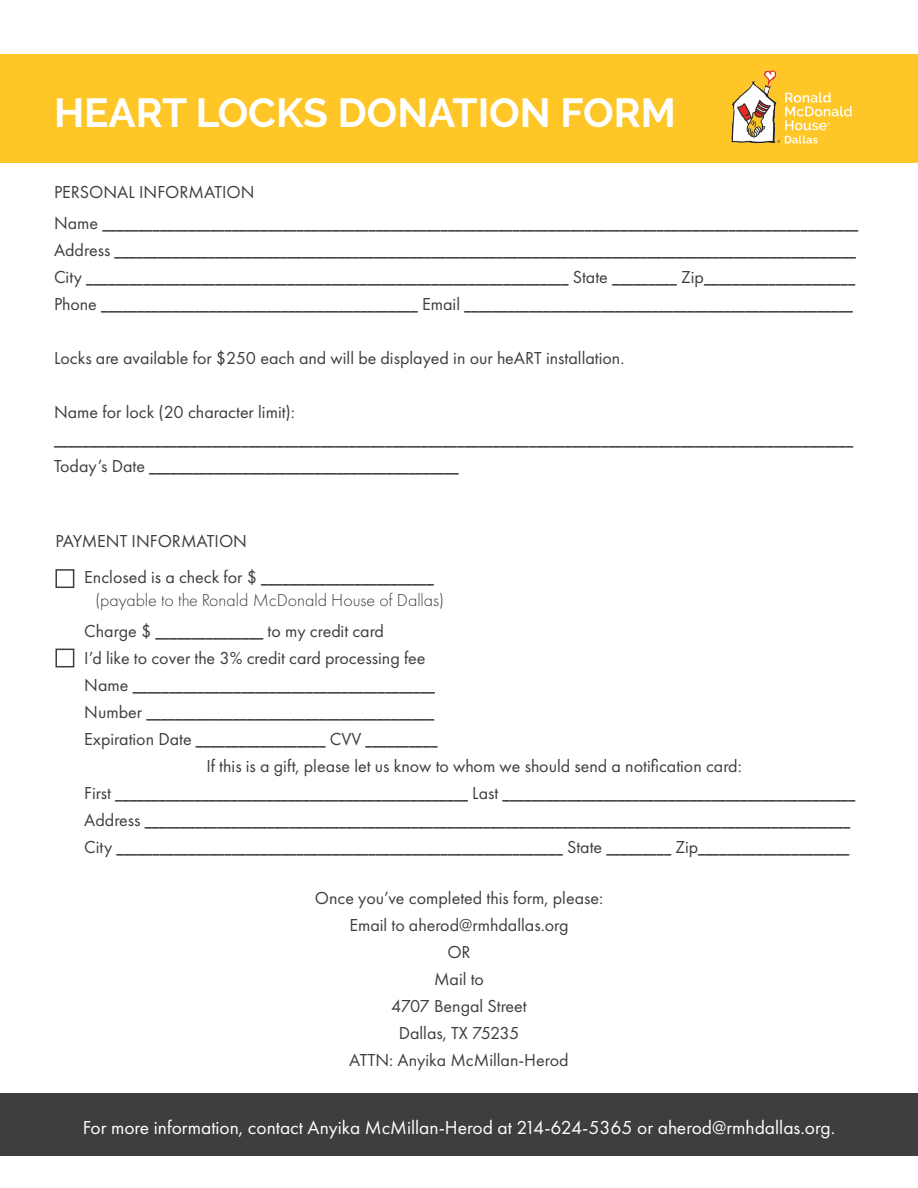
<style>
.page{position:relative;width:918px;height:1188px;background:#fff}
.page>*{position:absolute;margin:0;border:0;box-sizing:border-box;transform-origin:0 0}
.t1{font:700 40.5px "Raleway";color:#fff}
.t2{font:19.5px "Futura PT";color:#fff}
.t3{font:500 18px "Futura PT";color:#3e3e3f}
.t4{font:18px "Futura PT";color:#3e3e3f}
.t5{font:300 18px "Futura PT";color:#3e3e3f}
.s1{font-weight:400}
.s2{font-weight:500}
</style>
<div class="page">
<div style="left:0;top:54px;width:918px;height:109px;background:#fec627"></div>
<img style="left:732px;top:70px;width:119px;height:74px">
<div style="left:0;top:1094px;width:918px;height:62px;background:#3e3e3f"></div>
<div style="left:55px;top:569px;width:19px;height:19px;border:2px solid #3e3e3f"></div>
<div style="left:55px;top:649px;width:19px;height:18px;border:2px solid #3e3e3f"></div>
<p class="t1" style="left:54px;top:89px;width:623px">HEART LOCKS DONATION FORM</p>
<p class="t4" style="left:54px;top:181px;width:202px">PERSONAL INFORMATION</p>
<p class="t3" style="left:54px;top:212px;width:806px"><span class="s1">Name</span> _________________________________________________________________________________________________________</p>
<p class="t3" style="left:54px;top:239px;width:804px"><span class="s1">Address</span> _______________________________________________________________________________________________________</p>
<p class="t3" style="left:54px;top:266px;width:803px"><span class="s1">City</span> ___________________________________________________________________ <span class="s1">State</span> _________ <span class="s1">Zip</span>_____________________</p>
<p class="t3" style="left:54px;top:293px;width:801px"><span class="s1">Phone</span> ____________________________________________ <span class="s1">Email</span> ______________________________________________________</p>
<p class="t4" style="left:54px;top:347px;width:572px">Locks are available for $250 each and will be displayed in our heART installation.</p>
<p class="t4" style="left:54px;top:401px;width:242px">Name for lock (20 character limit):</p>
<p class="t3" style="left:54px;top:428px;width:801px">_______________________________________________________________________________________________________________</p>
<p class="t3" style="left:54px;top:455px;width:406px"><span class="s1">Today’s Date</span> ___________________________________________</p>
<p class="t4" style="left:55px;top:530px;width:193px">PAYMENT INFORMATION</p>
<p class="t3" style="left:84px;top:566px;width:351px"><span class="s1">Enclosed is a check for $</span> ________________________</p>
<p class="t4" style="left:84px;top:620px;width:301px">Charge $ <span class="s2">_______________</span> to my credit card</p>
<p class="t4" style="left:84px;top:647px;width:343px">I’d like to cover the 3% credit card processing fee</p>
<p class="t3" style="left:84px;top:674px;width:352px"><span class="s1">Name</span> __________________________________________</p>
<p class="t3" style="left:84px;top:701px;width:352px"><span class="s1">Number</span> ________________________________________</p>
<p class="t3" style="left:84px;top:728px;width:355px"><span class="s1">Expiration Date</span> __________________ <span class="s1">CVV</span> __________</p>
<p class="t4" style="left:206px;top:755px;width:537px">If this is a gift, please let us know to whom we should send a notification card:</p>
<p class="t3" style="left:84px;top:782px;width:773px"><span class="s1">First</span> _________________________________________________ <span class="s1">Last</span> _________________________________________________</p>
<p class="t3" style="left:84px;top:809px;width:768px"><span class="s1">Address</span> __________________________________________________________________________________________________</p>
<p class="t3" style="left:84px;top:836px;width:767px"><span class="s1">City</span> ______________________________________________________________ <span class="s1">State</span> _________ <span class="s1">Zip</span>_____________________</p>
<p class="t5" style="left:95px;top:590px;width:351px">(payable to the Ronald McDonald House of Dallas)</p>
<p class="t4" style="left:315px;top:888px;width:290px">Once you’ve completed this form, please:</p>
<p class="t4" style="left:349px;top:915px;width:221px">Email to aherod@rmhdallas.org</p>
<p class="t4" style="left:447px;top:942px;width:25px">OR</p>
<p class="t4" style="left:434px;top:969px;width:51px">Mail to</p>
<p class="t4" style="left:391px;top:996px;width:137px">4707 Bengal Street</p>
<p class="t4" style="left:399px;top:1023px;width:122px">Dallas, TX 75235</p>
<p class="t4" style="left:349px;top:1050px;width:221px">ATTN: Anyika McMillan-Herod</p>
<p class="t2" style="left:83px;top:1116px;width:754px">For more information, contact Anyika McMillan-Herod at 214-624-5365 or aherod@rmhdallas.org.</p>
</div>
